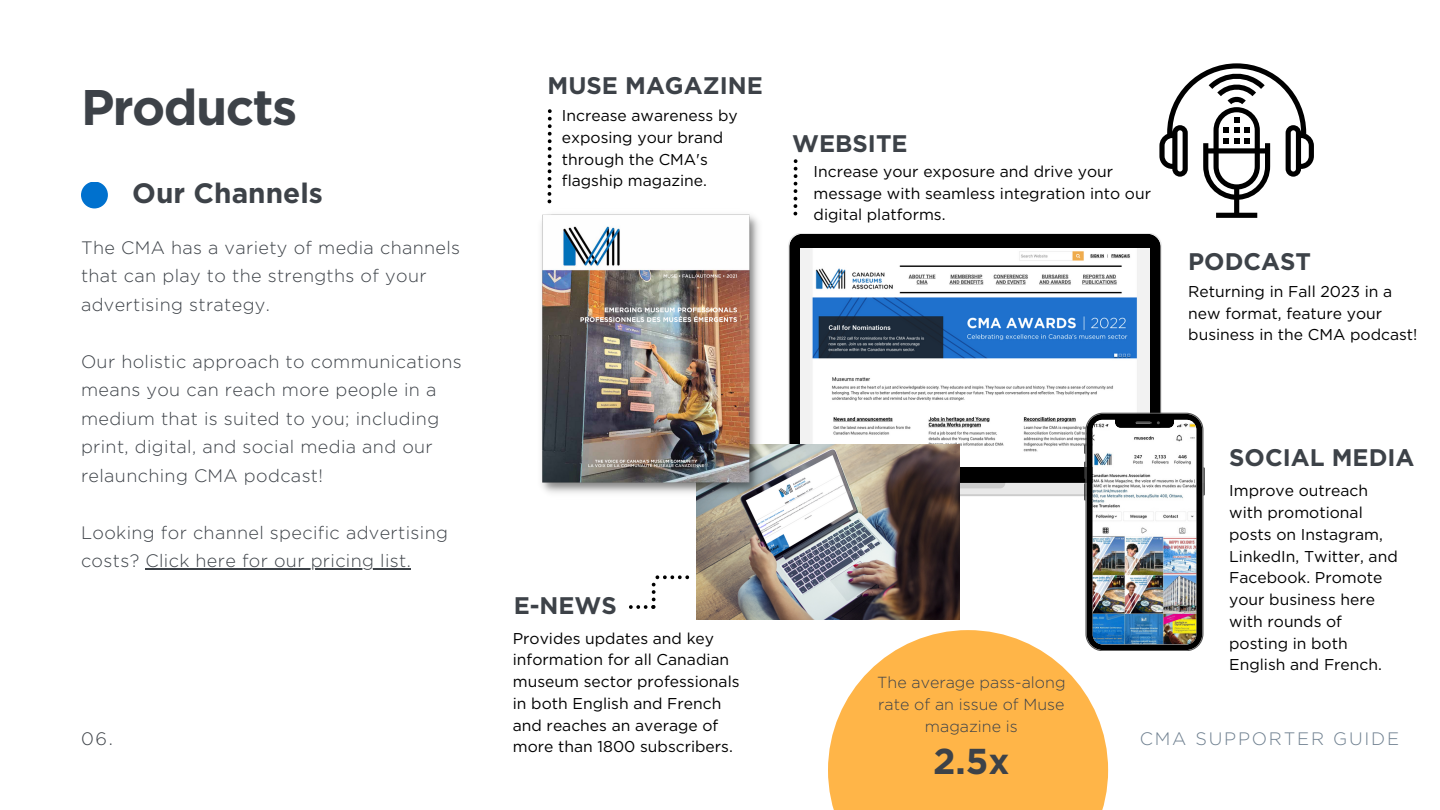
<style>
.page{position:relative;width:1440px;height:810px;background:#fff}
.page>*{position:absolute;margin:0;border:0;box-sizing:border-box;transform-origin:0 0}
.t1{font:700 50px "Gotham";letter-spacing:-.03em;color:#3d4248}
.t2{font:700 36px "Gotham";color:#3d4248}
.t3{font:700 28px "Gotham";color:#3d4248}
.t4{font:700 24px "Gotham";color:#3d4248}
.t5{font:300 18px/28.5px "Gotham";letter-spacing:.02em;color:#3d4248}
.t6{font:300 18px "Gotham";letter-spacing:.1em;color:#6f8090}
.t7{font:300 16px/21.8px "Gotham";color:#3d4248;text-align:center}
.t8{font:15.7px/21.8px "Gotham";color:#000}
</style>
<div class="page">
<svg style="left:788px;top:233px;width:401px;height:180px;fill:#000"></svg>
<img style="left:801px;top:248px;width:348px;height:165px">
<img style="left:696px;top:500px;width:59px;height:120px">
<svg style="left:629px;top:575px;width:60px;height:34px"></svg>
<svg style="left:794px;top:159px;width:4px;height:56px"></svg>
<svg style="left:548px;top:109px;width:4px;height:94px"></svg>
<img style="left:541px;top:214px;width:218px;height:286px">
<div style="left:81px;top:182px;width:27px;height:26px;background:#0071ce;border-radius:50%"></div>
<img style="left:755px;top:413px;width:450px;height:238px">
<svg style="left:1159px;top:63px;width:155px;height:155px"></svg>
<svg style="left:828px;top:630px;width:280px;height:180px;fill:#ffb548"></svg>
<hr style="left:145px;top:568px;width:266px;height:2px;background:#3d4248">
<h1 class="t1" style="left:81px;top:85px;width:218px">Products</h1>
<h3 class="t3" style="left:132px;top:181px;width:192px">Our Channels</h3>
<p class="t5" style="left:81px;top:234px;width:381px">The CMA has a variety of media channels that can play to the strengths of your advertising strategy.</p>
<p class="t5" style="left:81px;top:348px;width:382px">Our holistic approach to communications means you can reach more people in a medium that is suited to you; including print, digital, and social media and our relaunching CMA podcast!</p>
<p class="t5" style="left:81px;top:519px;width:369px">Looking for channel specific advertising costs? Click here for our pricing list.</p>
<p class="t5" style="left:81px;top:725px;width:34px">06.</p>
<h3 class="t4" style="left:548px;top:75px;width:217px">MUSE MAGAZINE</h3>
<p class="t8" style="left:562px;top:106px;width:177px">Increase awareness by exposing your brand through the CMA's flagship magazine.</p>
<h3 class="t4" style="left:792px;top:133px;width:117px">WEBSITE</h3>
<p class="t8" style="left:814px;top:161px;width:339px">Increase your exposure and drive your message with seamless integration into our digital platforms.</p>
<h3 class="t4" style="left:1188px;top:250px;width:124px">PODCAST</h3>
<p class="t8" style="left:1188px;top:281px;width:231px">Returning in Fall 2023 in a new format, feature your business in the CMA podcast!</p>
<h3 class="t4" style="left:514px;top:595px;width:105px">E-NEWS</h3>
<p class="t8" style="left:513px;top:628px;width:228px">Provides updates and key information for all Canadian museum sector professionals in both English and French and reaches an average of more than 1800 subscribers.</p>
<p class="t7" style="left:877px;top:673px;width:190px">The average pass-along rate of an issue of Muse magazine is</p>
<h2 class="t2" style="left:933px;top:745px;width:78px">2.5x</h2>
<h3 class="t4" style="left:1229px;top:447px;width:187px">SOCIAL MEDIA</h3>
<p class="t8" style="left:1229px;top:481px;width:170px">Improve outreach with promotional posts on Instagram,<br>LinkedIn, Twitter, and<br>Facebook. Promote your business here with rounds of posting in both<br>English and French.</p>
<p class="t6" style="left:1140px;top:730px;width:261px">CMA SUPPORTER GUIDE</p>
</div>
